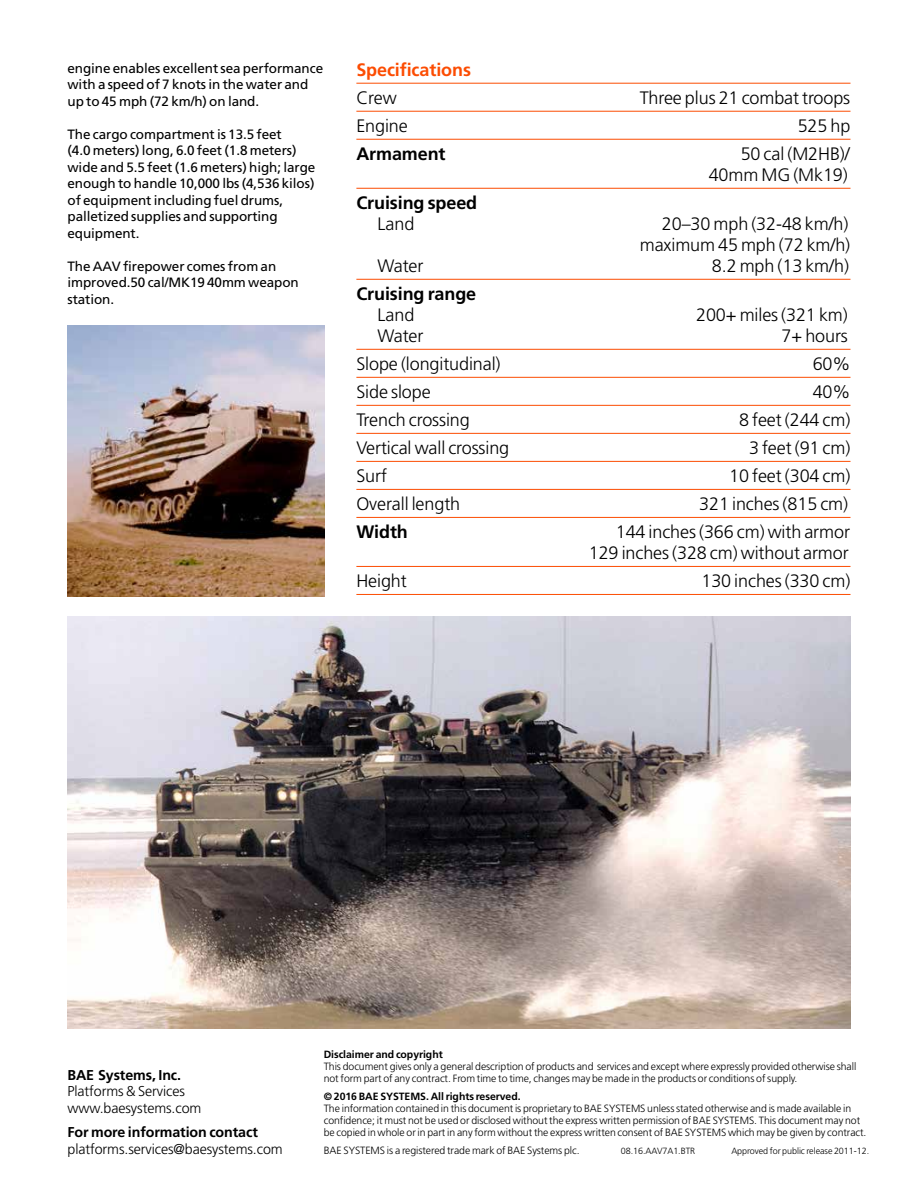
<style>
.page{position:relative;width:918px;height:1188px;background:#fff}
.page>*{position:absolute;margin:0;border:0;box-sizing:border-box;transform-origin:0 0}
.t1{font:300 18px/21px "Frutiger LT Std";letter-spacing:-.005em;color:#000;text-align:right}
.t2{font:700 18px "Frutiger LT Std";letter-spacing:-.005em;color:#000}
.t3{font:700 18px "Frutiger LT Std";letter-spacing:-.005em;color:#fc4c02}
.t4{font:300 14.25px/16.5px "Frutiger LT Std";letter-spacing:-.005em;color:#000}
.t5{font:700 14.25px "Frutiger LT Std";letter-spacing:-.005em;color:#000}
.t6{font:13.5px/16.5px "Frutiger LT Std";letter-spacing:-.005em;color:#000}
.t7{font:300 10.5px/12px "Frutiger LT Std";letter-spacing:-.005em;color:#000}
.t8{font:700 10.5px "Frutiger LT Std";letter-spacing:-.005em;color:#000}
.t9{font:300 9px "Frutiger LT Std";letter-spacing:-.005em;color:#000}
</style>
<div class="page">
<hr style="left:356px;top:83px;width:494px;height:1px;background:#fc4c02">
<hr style="left:356px;top:111px;width:494px;height:1px;background:#fc4c02">
<hr style="left:356px;top:139px;width:494px;height:1px;background:#fc4c02">
<hr style="left:356px;top:188px;width:494px;height:1px;background:#fc4c02">
<hr style="left:356px;top:279px;width:494px;height:1px;background:#fc4c02">
<hr style="left:356px;top:349px;width:494px;height:1px;background:#fc4c02">
<hr style="left:356px;top:377px;width:494px;height:1px;background:#fc4c02">
<hr style="left:356px;top:405px;width:494px;height:1px;background:#fc4c02">
<hr style="left:356px;top:433px;width:494px;height:1px;background:#fc4c02">
<hr style="left:356px;top:461px;width:494px;height:1px;background:#fc4c02">
<hr style="left:356px;top:489px;width:494px;height:1px;background:#fc4c02">
<hr style="left:356px;top:517px;width:494px;height:1px;background:#fc4c02">
<hr style="left:356px;top:566px;width:494px;height:1px;background:#fc4c02">
<hr style="left:356px;top:594px;width:494px;height:1px;background:#fc4c02">
<img style="left:68px;top:325px;width:257px;height:271px">
<img style="left:68px;top:617px;width:782px;height:412px">
<p class="t6" style="left:68px;top:60px;width:257px">engine enables excellent sea performance with a speed of 7 knots in the water and up to 45 mph (72 km/h) on land.</p>
<p class="t6" style="left:68px;top:126px;width:249px">The cargo compartment is 13.5 feet<br>(4.0 meters) long, 6.0 feet (1.8 meters) wide and 5.5 feet (1.6 meters) high; large enough to handle 10,000 lbs (4,536 kilos) of equipment including fuel drums, palletized supplies and supporting equipment.</p>
<p class="t6" style="left:68px;top:258px;width:233px">The AAV firepower comes from an improved.50 cal/MK19 40mm weapon station.</p>
<h1 class="t3" style="left:356px;top:59px;width:116px">Specifications</h1>
<h1 class="t1" style="left:356px;top:88px;width:42px">Crew</h1>
<h1 class="t1" style="left:640px;top:88px;width:212px">Three plus 21 combat troops</h1>
<h1 class="t1" style="left:356px;top:116px;width:53px">Engine</h1>
<h1 class="t1" style="left:798px;top:116px;width:54px">525 hp</h1>
<h1 class="t2" style="left:356px;top:143px;width:91px">Armament</h1>
<h1 class="t1" style="left:709px;top:144px;width:143px">50 cal (M2HB)/<br>40mm MG (Mk19)</h1>
<h1 class="t2" style="left:356px;top:192px;width:122px">Cruising speed</h1>
<h1 class="t1" style="left:378px;top:214px;width:38px">Land</h1>
<h1 class="t1" style="left:640px;top:214px;width:212px">20–30 mph (32-48 km/h) maximum 45 mph (72 km/h)</h1>
<h1 class="t1" style="left:378px;top:256px;width:47px">Water</h1>
<h1 class="t1" style="left:712px;top:256px;width:139px">8.2 mph (13 km/h)</h1>
<h1 class="t2" style="left:356px;top:283px;width:121px">Cruising range</h1>
<h1 class="t1" style="left:378px;top:305px;width:38px">Land</h1>
<h1 class="t1" style="left:696px;top:305px;width:153px">200+ miles (321 km)</h1>
<h1 class="t1" style="left:378px;top:326px;width:47px">Water</h1>
<h1 class="t1" style="left:782px;top:326px;width:68px">7+ hours</h1>
<h1 class="t1" style="left:356px;top:354px;width:146px">Slope (longitudinal)</h1>
<h1 class="t1" style="left:813px;top:354px;width:39px">60%</h1>
<h1 class="t1" style="left:356px;top:382px;width:76px">Side slope</h1>
<h1 class="t1" style="left:813px;top:382px;width:39px">40%</h1>
<h1 class="t1" style="left:356px;top:410px;width:115px">Trench crossing</h1>
<h1 class="t1" style="left:739px;top:410px;width:113px">8 feet (244 cm)</h1>
<h1 class="t1" style="left:356px;top:438px;width:154px">Vertical wall crossing</h1>
<h1 class="t1" style="left:749px;top:438px;width:103px">3 feet (91 cm)</h1>
<h1 class="t1" style="left:356px;top:466px;width:32px">Surf</h1>
<h1 class="t1" style="left:729px;top:466px;width:123px">10 feet (304 cm)</h1>
<h1 class="t1" style="left:356px;top:494px;width:105px">Overall length</h1>
<h1 class="t1" style="left:699px;top:494px;width:150px">321 inches (815 cm)</h1>
<h1 class="t2" style="left:356px;top:521px;width:53px">Width</h1>
<h1 class="t1" style="left:589px;top:522px;width:263px">144 inches (366 cm) with armor<br>129 inches (328 cm) without armor</h1>
<h1 class="t1" style="left:356px;top:571px;width:52px">Height</h1>
<h1 class="t1" style="left:701px;top:571px;width:150px">130 inches (330 cm)</h1>
<h2 class="t5" style="left:68px;top:1066px;width:115px">BAE Systems, Inc.</h2>
<h2 class="t4" style="left:68px;top:1083px;width:135px">Platforms &amp; Services www.baesystems.com</h2>
<h2 class="t5" style="left:68px;top:1124px;width:192px">For more information contact</h2>
<h2 class="t4" style="left:68px;top:1141px;width:217px">platforms.services@baesystems.com</h2>
<p class="t8" style="left:324px;top:1048px;width:121px">Disclaimer and copyright</p>
<p class="t7" style="left:324px;top:1061px;width:534px">This document gives only a general description of products and services and except where expressly provided otherwise shall not form part of any contract. From time to time, changes may be made in the products or conditions of supply.</p>
<p class="t8" style="left:324px;top:1090px;width:198px">© 2016 BAE SYSTEMS. All rights reserved.</p>
<p class="t7" style="left:324px;top:1103px;width:544px">The information contained in this document is proprietary to BAE SYSTEMS unless stated otherwise and is made available in confidence; it must not be used or disclosed without the express written permission of BAE SYSTEMS. This document may not be copied in whole or in part in any form without the express written consent of BAE SYSTEMS which may be given by contract.</p>
<p class="t7" style="left:324px;top:1145px;width:257px">BAE SYSTEMS is a registered trade mark of BAE Systems plc.</p>
<p class="t9" style="left:621px;top:1146px;width:76px">08.16.AAV7A1.BTR</p>
<p class="t9" style="left:731px;top:1146px;width:139px">Approved for public release 2011-12.</p>
</div>
